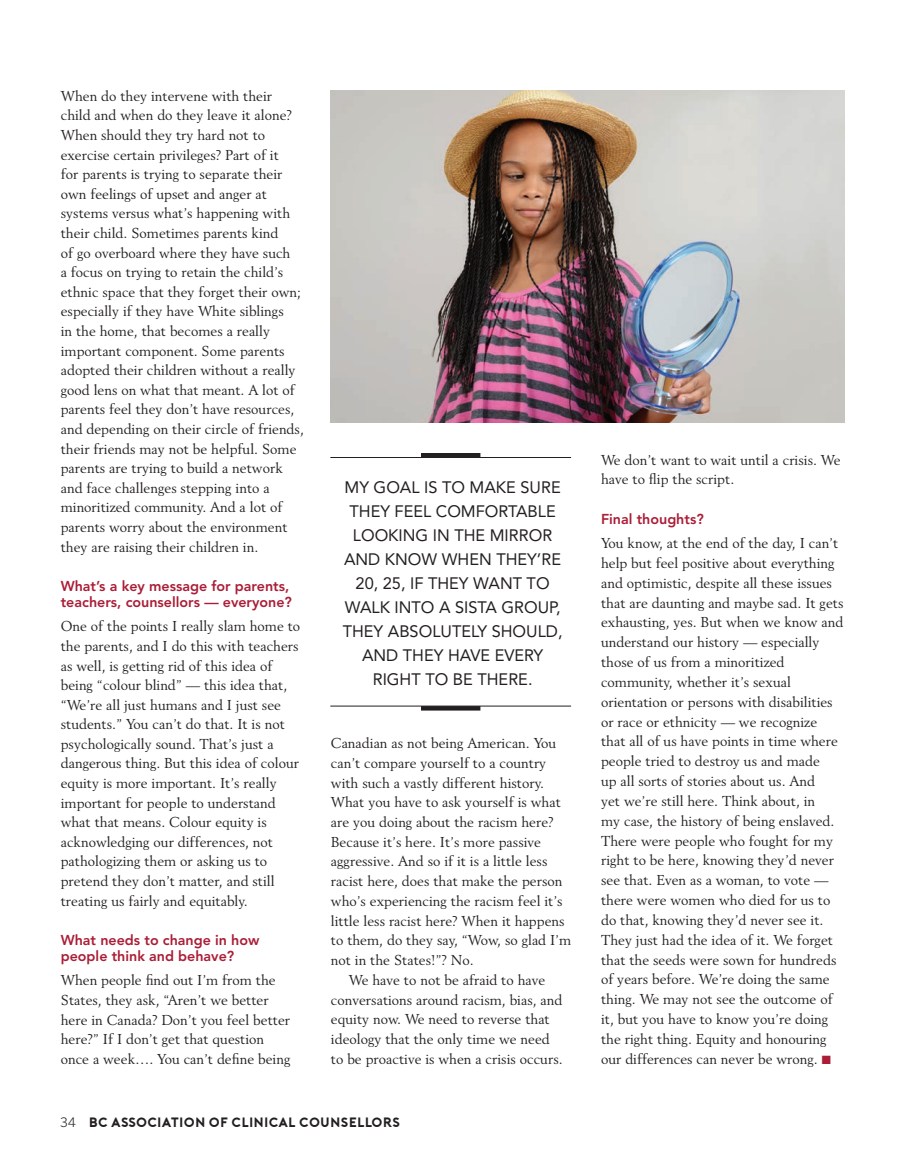
<style>
.page{position:relative;width:905px;height:1161px;background:#fff}
.page>*{position:absolute;margin:0;border:0;box-sizing:border-box;transform-origin:0 0}
.t1{font:16.5px/24px "Avenir";color:#231f20;text-align:center}
.t2{font:14.25px/19.6px "Revival 565 BT";color:#231f20}
.t3{font:800 14.25px/16.6px "Avenir";color:#ab1d37}
.t4{font:13.5px "Porter Bold DEMO";color:#231f20}
.s1{font-family:"Poynter Text Sans";font-weight:300}
.s2{color:#ab1d37}
</style>
<div class="page">
<img style="left:331px;top:90px;width:513px;height:332px">
<div style="left:421px;top:453px;width:59px;height:5px;background:#231f20"></div>
<hr style="left:330px;top:457px;width:241px;height:1px;background:#231f20">
<div style="left:421px;top:706px;width:59px;height:5px;background:#231f20"></div>
<hr style="left:330px;top:706px;width:241px;height:1px;background:#231f20">
<p class="t2" style="left:61px;top:86px;width:245px">When do they intervene with their child and when do they leave it alone?<br>When should they try hard not to exercise certain privileges? Part of it<br>for parents is trying to separate their own feelings of upset and anger at systems versus what’s happening with their child. Sometimes parents kind<br>of go overboard where they have such<br>a focus on trying to retain the child’s ethnic space that they forget their own; especially if they have White siblings<br>in the home, that becomes a really important component. Some parents adopted their children without a really good lens on what that meant. A lot of parents feel they don’t have resources, and depending on their circle of friends, their friends may not be helpful. Some parents are trying to build a network and face challenges stepping into a minoritized community. And a lot of parents worry about the environment they are raising their children in.</p>
<p class="t3" style="left:61px;top:577px;width:233px">What’s a key message for parents, teachers, counsellors — everyone?</p>
<p class="t2" style="left:61px;top:616px;width:241px">One of the points I really slam home to the parents, and I do this with teachers as well, is getting rid of this idea of being “colour blind” — this idea that, “We’re all just humans and I just see students.” You can’t do that. It is not psychologically sound. That’s just a dangerous thing. But this idea of colour equity is more important. It’s really important for people to understand what that means. Colour equity is acknowledging our differences, not pathologizing them or asking us to pretend they don’t matter, and still treating us fairly and equitably.</p>
<p class="t3" style="left:61px;top:931px;width:200px">What needs to change in how people think and behave?</p>
<p class="t2" style="left:61px;top:970px;width:231px">When people find out I’m from the States, they ask, “Aren’t we better here in Canada? Don’t you feel better here?” If I don’t get that question once a week…. You can’t define being</p>
<p class="t1" style="left:343px;top:475px;width:221px">MY GOAL IS TO MAKE SURE<br>THEY FEEL COMFORTABLE<br>LOOKING IN THE MIRROR<br>AND KNOW WHEN THEY’RE<br>20, 25, IF THEY WANT TO<br>WALK INTO A SISTA GROUP,<br>THEY ABSOLUTELY SHOULD,<br>AND THEY HAVE EVERY<br>RIGHT TO BE THERE.</p>
<p class="t2" style="left:331px;top:733px;width:227px">Canadian as not being American. You</p>
<p class="t2" style="left:331px;top:753px;width:217px">can’t compare yourself to a country</p>
<p class="t2" style="left:331px;top:773px;width:214px">with such a vastly different history.</p>
<p class="t2" style="left:331px;top:792px;width:231px">What you have to ask yourself is what</p>
<p class="t2" style="left:331px;top:812px;width:224px">are you doing about the racism here?</p>
<p class="t2" style="left:331px;top:832px;width:212px">Because it’s here. It’s more passive</p>
<p class="t2" style="left:331px;top:851px;width:218px">aggressive. And so if it is a little less</p>
<p class="t2" style="left:331px;top:871px;width:233px">racist here, does that make the person</p>
<p class="t2" style="left:331px;top:891px;width:233px">who’s experiencing the racism feel it’s</p>
<p class="t2" style="left:331px;top:911px;width:235px">little less racist here? When it happens</p>
<p class="t2" style="left:331px;top:930px;width:242px">to them, do they say, “Wow, so glad I’m</p>
<p class="t2" style="left:331px;top:950px;width:144px">not in the States!”? No.</p>
<p class="t2" style="left:349px;top:970px;width:198px">We have to not be afraid to have</p>
<p class="t2" style="left:331px;top:990px;width:233px">conversations around racism, bias, and</p>
<p class="t2" style="left:331px;top:1009px;width:220px">equity now. We need to reverse that</p>
<p class="t2" style="left:331px;top:1029px;width:220px">ideology that the only time we need</p>
<p class="t2" style="left:331px;top:1049px;width:233px">to be proactive is when a crisis occurs.</p>
<p class="t4" style="left:60px;top:1115px;width:342px"><span class="s1">34</span> BC ASSOCIATION OF CLINICAL COUNSELLORS</p>
<p class="t2" style="left:601px;top:449px;width:241px">We don’t want to wait until a crisis. We have to flip the script.</p>
<p class="t3" style="left:601px;top:510px;width:104px">Final thoughts?</p>
<p class="t2" style="left:601px;top:533px;width:244px">You know, at the end of the day, I can’t help but feel positive about everything and optimistic, despite all these issues that are daunting and maybe sad. It gets exhausting, yes. But when we know and understand our history — especially those of us from a minoritized community, whether it’s sexual orientation or persons with disabilities or race or ethnicity — we recognize that all of us have points in time where people tried to destroy us and made<br>up all sorts of stories about us. And<br>yet we’re still here. Think about, in<br>my case, the history of being enslaved.<br>There were people who fought for my right to be here, knowing they’d never see that. Even as a woman, to vote — there were women who died for us to do that, knowing they’d never see it.<br>They just had the idea of it. We forget that the seeds were sown for hundreds of years before. We’re doing the same thing. We may not see the outcome of it, but you have to know you’re doing the right thing. Equity and honouring our differences can never be wrong. <span class="s2">■</span></p>
</div>
